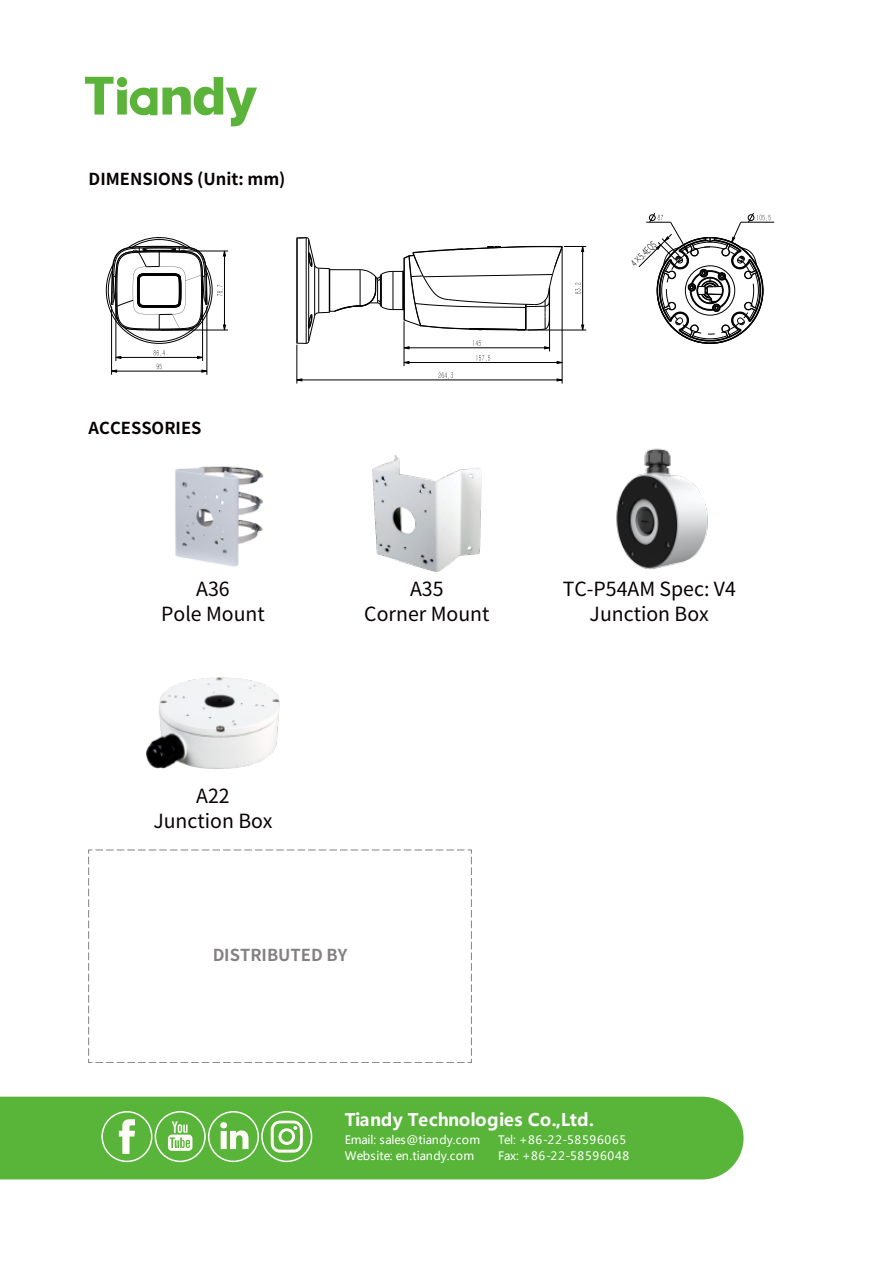
<style>
.page{position:relative;width:893px;height:1263px;background:#fff}
.page>*{position:absolute;margin:0;border:0;box-sizing:border-box;transform-origin:0 0}
.t1{font:19.5px/25px "Source Han Sans CN";color:#070102;text-align:center}
.t2{font:700 17.25px "Microsoft Ya Hei";letter-spacing:.005em;color:#fff}
.t3{font:700 16.5px "Source Han Sans CN";color:#070102}
.t4{font:11.55px/15.8px "Microsoft Ya Hei";letter-spacing:.015em;color:#fff}
.t5{font:11.55px/16px "Microsoft Ya Hei";letter-spacing:.065em;color:#fff}
.t6{font:300 9.45px "Source Han Sans CN";color:#000;scale:.69 1}
</style>
<div class="page">
<div style="left:0;top:1097px;width:743px;height:82px;background:#58b539"></div>
<div style="left:101px;top:1111px;width:51px;height:51px;border:2px solid #fff;border-radius:50%"></div>
<svg style="left:119px;top:1119px;width:16px;height:35px"></svg>
<div style="left:155px;top:1111px;width:51px;height:51px;border:2px solid #fff;border-radius:50%"></div>
<svg style="left:168px;top:1121px;width:24px;height:30px"></svg>
<div style="left:208px;top:1111px;width:51px;height:51px;border:2px solid #fff;border-radius:50%"></div>
<svg style="left:220px;top:1122px;width:28px;height:27px"></svg>
<div style="left:261px;top:1111px;width:51px;height:51px;border:2px solid #fff;border-radius:50%"></div>
<svg style="left:271px;top:1120px;width:32px;height:33px"></svg>
<svg style="left:88px;top:850px;width:384px;height:213px"></svg>
<svg style="left:85px;top:77px;width:172px;height:49px"></svg>
<img style="left:372px;top:455px;width:109px;height:116px">
<img style="left:175px;top:466px;width:89px;height:101px">
<svg style="left:438px;top:372px;width:15px;height:6px"></svg>
<svg style="left:476px;top:355px;width:14px;height:6px"></svg>
<hr style="left:297px;top:345px;width:1px;height:39px;background:#000">
<hr style="left:297px;top:380px;width:265px;height:1px;background:#000">
<hr style="left:404px;top:362px;width:158px;height:1px;background:#000">
<hr style="left:404px;top:321px;width:1px;height:45px;background:#000">
<hr style="left:549px;top:308px;width:1px;height:43px;background:#000">
<hr style="left:562px;top:248px;width:1px;height:136px;background:#000">
<hr style="left:741px;top:222px;width:33px;height:1px;background:#000">
<hr style="left:111px;top:306px;width:1px;height:69px;background:#000">
<hr style="left:161px;top:330px;width:67px;height:1px;background:#000">
<hr style="left:161px;top:251px;width:67px;height:1px;background:#000">
<hr style="left:207px;top:306px;width:1px;height:69px;background:#000">
<svg style="left:296px;top:237px;width:290px;height:112px"></svg>
<svg style="left:638px;top:213px;width:132px;height:131px"></svg>
<svg style="left:105px;top:237px;width:121px;height:136px"></svg>
<img style="left:616px;top:448px;width:92px;height:122px">
<img style="left:146px;top:677px;width:134px;height:92px">
<p class="t3" style="left:89px;top:169px;width:198px">DIMENSIONS (Unit: mm)</p>
<p class="t3" style="left:89px;top:418px;width:114px">ACCESSORIES</p>
<p class="t1" style="left:161px;top:577px;width:105px">A36<br>Pole Mount</p>
<p class="t6" style="left:629px;top:261px;width:47px;rotate:-45deg">4×5.4EQS</p>
<p class="t1" style="left:364px;top:577px;width:127px">A35<br>Corner Mount</p>
<p class="t1" style="left:563px;top:577px;width:175px">TC-P54AM Spec: V4<br>Junction Box</p>
<p class="t1" style="left:153px;top:784px;width:121px">A22<br>Junction Box</p>
<p class="t3" style="left:212px;top:945px;width:136px">DISTRIBUTED BY</p>
<p class="t2" style="left:345px;top:1108px;width:251px">Tiandy Technologies Co.,Ltd.</p>
<p class="t4" style="left:345px;top:1131px;width:137px">Email: sales@tiandy.com<br>Website: en.tiandy.com</p>
<p class="t5" style="left:498px;top:1131px;width:133px">Tel: +86-22-58596065<br>Fax: +86-22-58596048</p>
</div>
